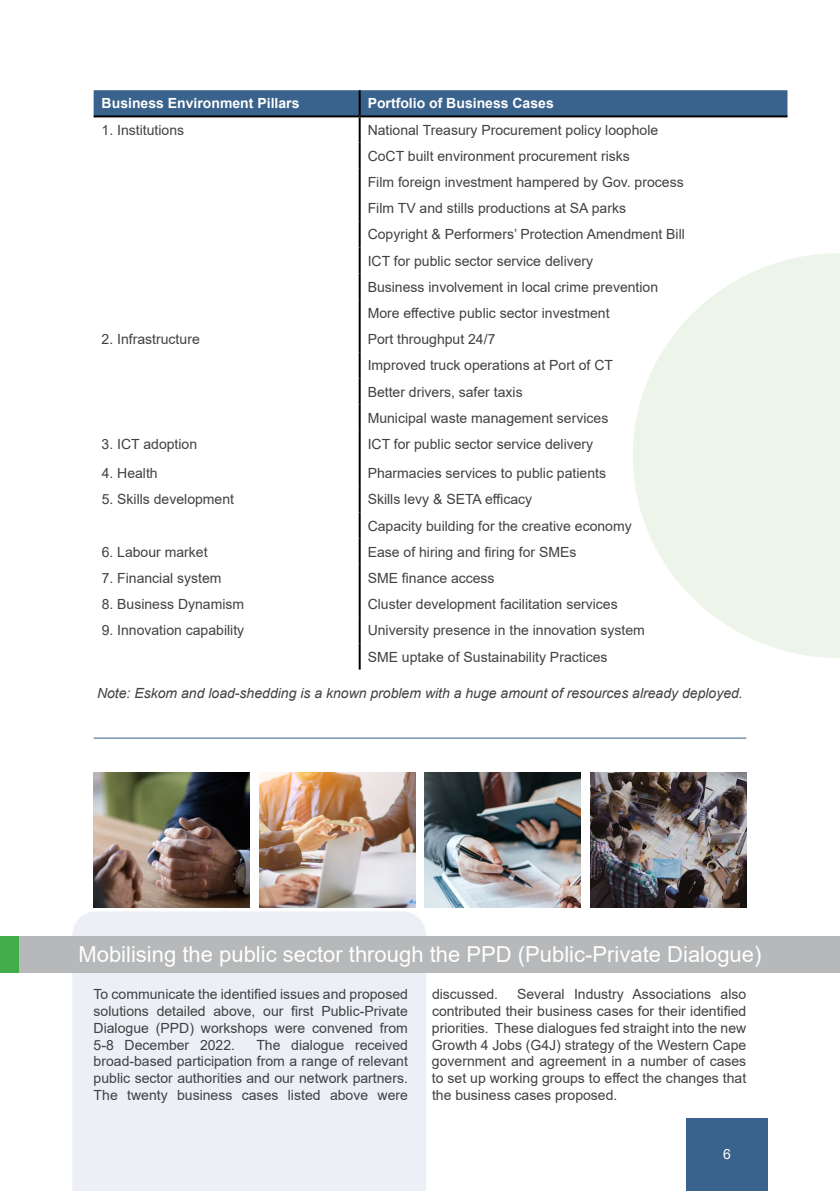
<style>
.page{position:relative;width:840px;height:1191px;background:#fff}
.page>*{position:absolute;margin:0;border:0;box-sizing:border-box;transform-origin:0 0}
.t1{font:22px "Arial";color:#fff}
.t2{font:14px/26.2px "Arial";color:#414042}
.t3{font:italic 14px "Arial";color:#414042}
.t4{font:700 14px "Arial";color:#fff}
.t5{font:14px "Arial";color:#fff}
</style>
<div class="page">
<div style="left:685px;top:1119px;width:82px;height:72px;background:#39628c"></div>
<svg style="left:633px;top:253px;width:206px;height:405px;fill:#edf5eb"></svg>
<div style="left:72px;top:911px;width:354px;height:280px;background:#eceff5"></div>
<div style="left:94px;top:90px;width:693px;height:25px;background:#39628c"></div>
<hr style="left:358px;top:90px;width:2px;height:25px;background:#000">
<hr style="left:94px;top:115px;width:265px;height:2px;background:#000">
<hr style="left:359px;top:115px;width:428px;height:2px;background:#000">
<hr style="left:358px;top:117px;width:2px;height:26px;background:#000">
<hr style="left:358px;top:143px;width:2px;height:26px;background:#000">
<hr style="left:358px;top:169px;width:2px;height:26px;background:#000">
<hr style="left:358px;top:195px;width:2px;height:26px;background:#000">
<hr style="left:358px;top:221px;width:2px;height:26px;background:#000">
<hr style="left:358px;top:247px;width:2px;height:27px;background:#000">
<hr style="left:358px;top:274px;width:2px;height:26px;background:#000">
<hr style="left:358px;top:300px;width:2px;height:26px;background:#000">
<hr style="left:358px;top:326px;width:2px;height:26px;background:#000">
<hr style="left:358px;top:352px;width:2px;height:26px;background:#000">
<hr style="left:358px;top:378px;width:2px;height:27px;background:#000">
<hr style="left:358px;top:405px;width:2px;height:26px;background:#000">
<hr style="left:358px;top:431px;width:2px;height:29px;background:#000">
<hr style="left:358px;top:460px;width:2px;height:26px;background:#000">
<hr style="left:358px;top:486px;width:2px;height:26px;background:#000">
<hr style="left:358px;top:512px;width:2px;height:26px;background:#000">
<hr style="left:358px;top:538px;width:2px;height:27px;background:#000">
<hr style="left:358px;top:565px;width:2px;height:26px;background:#000">
<hr style="left:358px;top:591px;width:2px;height:26px;background:#000">
<hr style="left:358px;top:617px;width:2px;height:26px;background:#000">
<hr style="left:358px;top:643px;width:2px;height:26px;background:#000">
<img style="left:94px;top:772px;width:156px;height:136px">
<img style="left:259px;top:772px;width:156px;height:136px">
<img style="left:424px;top:772px;width:156px;height:136px">
<img style="left:590px;top:772px;width:156px;height:136px">
<hr style="left:94px;top:737px;width:652px;height:1px;background:#39628c">
<div style="left:0;top:936px;width:839px;height:36px;background:#b6b8ba"></div>
<div style="left:0;top:936px;width:19px;height:36px;background:#41ad49"></div>
<p class="t4" style="left:102px;top:94px;width:199px">Business Environment Pillars</p>
<p class="t4" style="left:367px;top:94px;width:187px">Portfolio of Business Cases</p>
<p class="t2" style="left:102px;top:116px;width:84px">1. Institutions</p>
<p class="t2" style="left:367px;top:116px;width:318px">National Treasury Procurement policy loophole CoCT built environment procurement risks<br>Film foreign investment hampered by Gov. process Film TV and stills productions at SA parks Copyright &amp; Performers’ Protection Amendment Bill ICT for public sector service delivery<br>Business involvement in local crime prevention More effective public sector investment</p>
<p class="t2" style="left:102px;top:326px;width:100px">2. Infrastructure</p>
<p class="t2" style="left:367px;top:326px;width:247px">Port throughput 24/7<br>Improved truck operations at Port of CT<br>Better drivers, safer taxis<br>Municipal waste management services</p>
<p class="t2" style="left:102px;top:431px;width:97px">3. ICT adoption</p>
<p class="t2" style="left:367px;top:431px;width:227px">ICT for public sector service delivery</p>
<p class="t2" style="left:102px;top:460px;width:58px">4. Health</p>
<p class="t2" style="left:367px;top:460px;width:240px">Pharmacies services to public patients</p>
<p class="t2" style="left:102px;top:486px;width:134px">5. Skills development</p>
<p class="t2" style="left:367px;top:486px;width:265px">Skills levy &amp; SETA efficacy<br>Capacity building for the creative economy</p>
<p class="t2" style="left:102px;top:538px;width:107px">6. Labour market</p>
<p class="t2" style="left:367px;top:538px;width:210px">Ease of hiring and firing for SMEs</p>
<p class="t2" style="left:102px;top:565px;width:121px">7. Financial system</p>
<p class="t2" style="left:367px;top:565px;width:128px">SME finance access</p>
<p class="t2" style="left:102px;top:591px;width:144px">8. Business Dynamism</p>
<p class="t2" style="left:367px;top:591px;width:251px">Cluster development facilitation services</p>
<p class="t2" style="left:102px;top:617px;width:144px">9. Innovation capability</p>
<p class="t2" style="left:367px;top:617px;width:278px">University presence in the innovation system<br>SME uptake of Sustainability Practices</p>
<p class="t3" style="left:97px;top:683px;width:647px">Note: Eskom and load-shedding is a known problem with a huge amount of resources already deployed.</p>
<h1 class="t1" style="left:78px;top:938px;width:684px">Mobilising the public sector through the PPD (Public-Private Dialogue)</h1>
<p class="t2" style="left:94px;top:985px;width:315px;line-height:16.8px;text-align:justify">To communicate the identified issues and proposed solutions detailed above, our first Public-Private Dialogue (PPD) workshops were convened from 5-8 December 2022.</p>
<p class="t2" style="left:94px;top:1036px;width:316px;line-height:16.8px;text-align:justify;text-indent:163px">The dialogue received broad-based participation from a range of relevant public sector authorities and our network partners.<br>The twenty business cases listed above were</p>
<p class="t2" style="left:432px;top:985px;width:315px;line-height:16.8px;text-align:justify;text-indent:85px">Several Industry Associations also contributed their business cases for their identified priorities. These dialogues fed straight into the new Growth 4 Jobs (G4J) strategy of the Western Cape government and agreement in a number of cases to set up working groups to effect the changes that the business cases proposed.</p>
<p class="t2" style="left:432px;top:981px;width:68px">discussed.</p>
<p class="t5" style="left:722px;top:1144px;width:9px">6</p>
</div>
